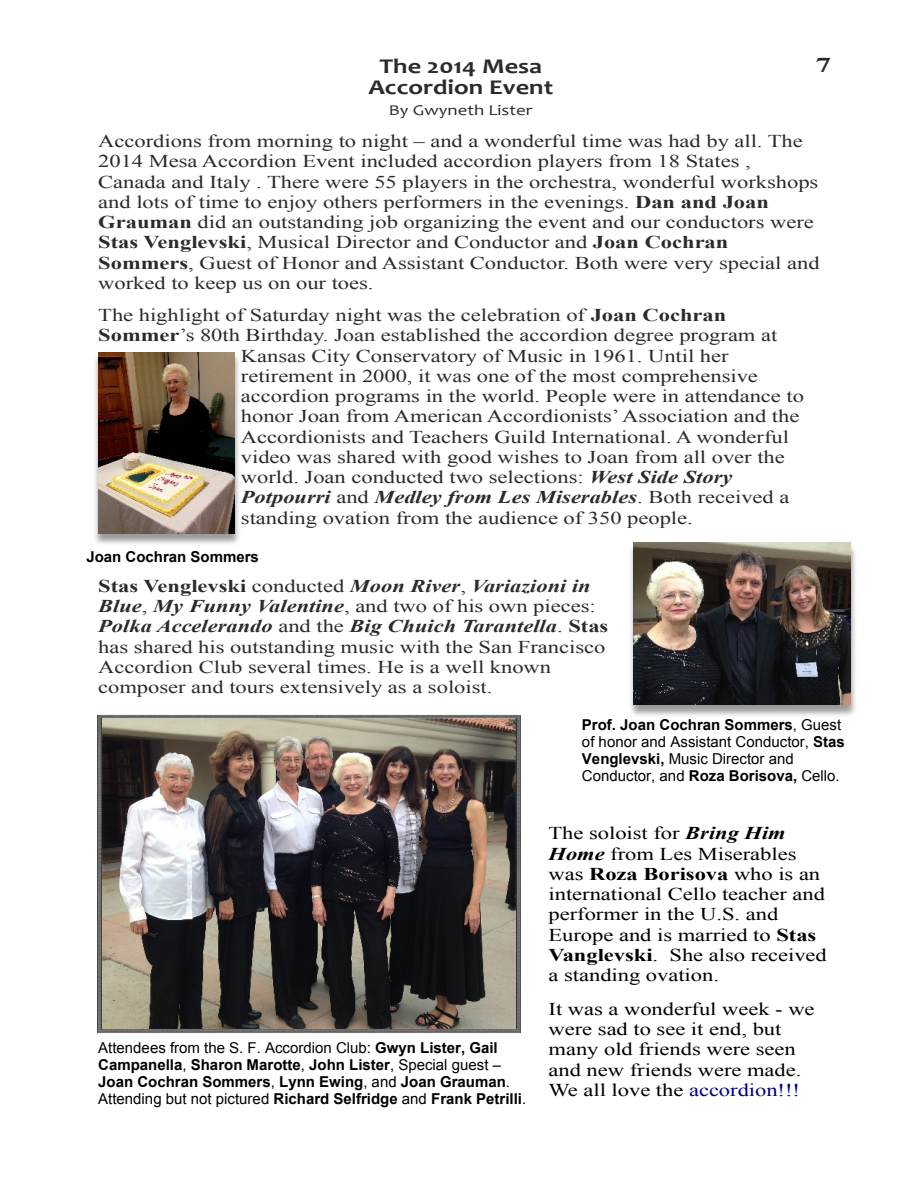
<style>
.page{position:relative;width:918px;height:1188px;background:#fff}
.page>*{position:absolute;margin:0;border:0;box-sizing:border-box;transform-origin:0 0}
.t1{font:700 21px "Candara";color:#2c2b2a;scale:1.25 1}
.t2{font:700 21px "Times New Roman";color:#2c2b2a;scale:1.5 1}
.t3{font:18px/20.2px "Times New Roman";color:#2c2b2a;scale:1.25 1}
.t4{font:18px/20.2px "Times New Roman";color:#000;scale:1.25 1}
.t5{font:italic 700 18px "Times New Roman";color:#2c2b2a;scale:1.25 1}
.t6{font:700 15px/17.2px "Arial";color:#000}
.t7{font:15px/17.2px "Arial";color:#000}
.t8{font:15px "Candara";color:#2c2b2a;scale:1.25 1}
.s1{font-weight:700}
.s2{font-weight:700;font-style:italic}
.s3{font-weight:400;font-style:normal}
.s4{font-weight:400}
.s5{color:#000080}
</style>
<div class="page">
<img style="left:95px;top:352px;width:144px;height:192px">
<img style="left:98px;top:352px;width:136px;height:182px">
<img style="left:631px;top:542px;width:224px;height:174px">
<img style="left:634px;top:542px;width:216px;height:163px">
<img style="left:98px;top:714px;width:423px;height:320px">
<p class="t1" style="left:379px;top:58px;width:132px">The 2014 Mesa</p>
<p class="t2" style="left:815px;top:58px;width:12px">7</p>
<p class="t1" style="left:368px;top:79px;width:149px">Accordion Event</p>
<p class="t8" style="left:389px;top:104px;width:116px">By Gwyneth Lister</p>
<p class="t3" style="left:98px;top:133px;width:579px">Accordions from morning to night – and a wonderful time was had by all. The 2014 Mesa Accordion Event included accordion players from 18 States , Canada and Italy . There were 55 players in the orchestra, wonderful workshops and lots of time to enjoy others performers in the evenings. <span class="s1">Dan and Joan Grauman</span> did an outstanding job organizing the event and our conductors were <span class="s1">Stas Venglevski</span>, Musical Director and Conductor and <span class="s1">Joan Cochran Sommers</span>, Guest of Honor and Assistant Conductor. Both were very special and worked to keep us on our toes.</p>
<p class="t3" style="left:98px;top:307px;width:504px">The highlight of Saturday night was the celebration of <span class="s1">Joan Cochran</span></p>
<p class="t3" style="left:98px;top:327px;width:545px"><span class="s1">Sommer</span>’s 80th Birthday. Joan established the accordion degree program at</p>
<p class="t3" style="left:241px;top:347px;width:392px">Kansas City Conservatory of Music in 1961. Until her</p>
<p class="t3" style="left:241px;top:367px;width:415px">retirement in 2000, it was one of the most comprehensive</p>
<p class="t3" style="left:241px;top:388px;width:452px">accordion programs in the world. People were in attendance to</p>
<p class="t3" style="left:241px;top:408px;width:448px">honor Joan from American Accordionists’ Association and the</p>
<p class="t3" style="left:241px;top:428px;width:440px">Accordionists and Teachers Guild International. A wonderful</p>
<p class="t3" style="left:241px;top:448px;width:437px">video was shared with good wishes to Joan from all over the</p>
<p class="t3" style="left:241px;top:469px;width:395px">world. Joan conducted two selections: <span class="s2">West Side Story</span></p>
<p class="t5" style="left:241px;top:491px;width:440px">Potpourri <span class="s3">and</span> Medley from Les Miserables<span class="s3">. Both received a</span></p>
<p class="t3" style="left:241px;top:509px;width:363px">standing ovation from the audience of 350 people.</p>
<p class="t6" style="left:86px;top:549px;width:174px">Joan Cochran Sommers</p>
<p class="t3" style="left:98px;top:577px;width:410px"><span class="s1">Stas Venglevski</span> conducted <span class="s2">Moon River</span>, <span class="s2">Variazioni in Blue</span>, <span class="s2">My Funny Valentine</span>, and two of his own pieces:<br><span class="s2">Polka Accelerando</span> and the <span class="s2">Big Chuich Tarantella</span>. <span class="s1">Stas </span>has shared his outstanding music with the San Francisco Accordion Club several times. He is a well known composer and tours extensively as a soloist.</p>
<p class="t7" style="left:582px;top:717px;width:264px"><span class="s1">Prof. Joan Cochran Sommers</span>, Guest of honor and Assistant Conductor, <span class="s1">Stas Venglevski,</span> Music Director and Conductor, and <span class="s1">Roza Borisova,</span> Cello.</p>
<p class="t6" style="left:98px;top:1040px;width:429px"><span class="s4">Attendees from the S. F. Accordion Club:</span> Gwyn Lister, Gail Campanella<span class="s4">,</span> Sharon Marotte<span class="s4">,</span> John Lister<span class="s4">, Special guest – </span>Joan Cochran Sommers<span class="s4">,</span> Lynn Ewing<span class="s4">, and</span> Joan Grauman<span class="s4">.<br>Attending but not pictured</span> Richard Selfridge <span class="s4">and</span> Frank Petrilli<span class="s4">.</span></p>
<p class="t4" style="left:549px;top:825px;width:224px">The soloist for <span class="s2">Bring Him<br>Home</span> from Les Miserables was <span class="s1">Roza Borisova</span> who is an international Cello teacher and performer in the U.S. and<br>Europe and is married to <span class="s1">Stas<br>Vanglevski</span>. She also received a standing ovation.</p>
<p class="t4" style="left:549px;top:1001px;width:214px">It was a wonderful week - we were sad to see it end, but many old friends were seen and new friends were made.<br>We all love the <span class="s5">accordion!!!</span></p>
</div>
